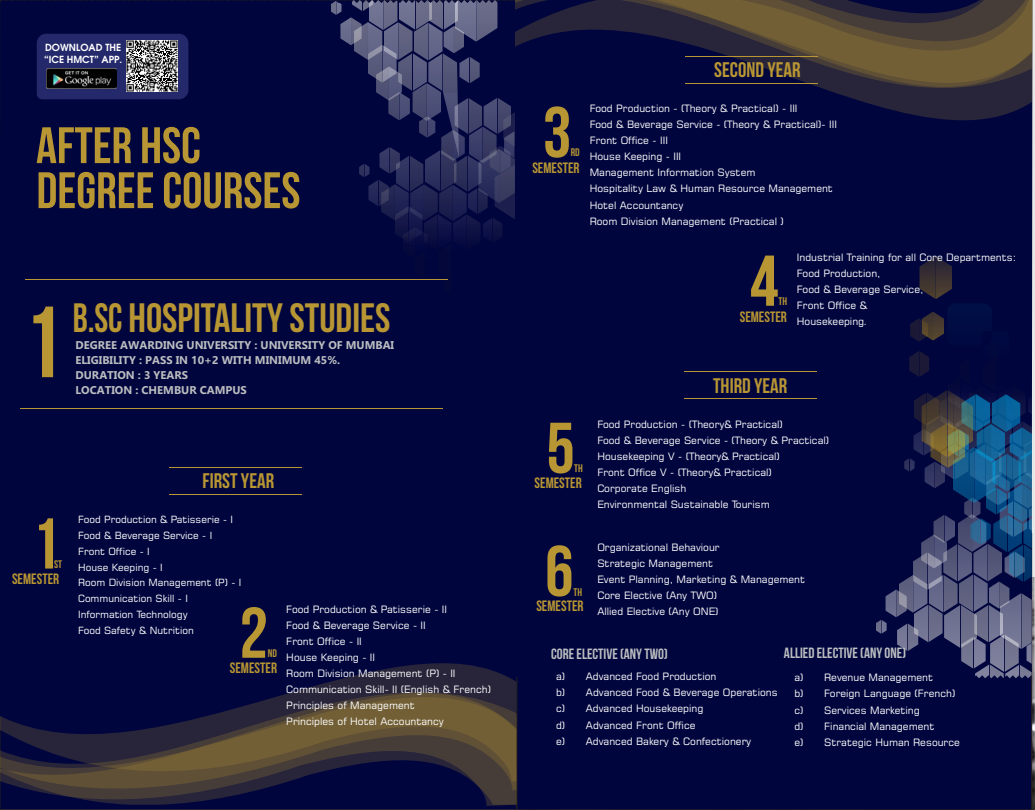
<style>
.page{position:relative;width:1035px;height:810px;background:#fff}
.page>*{position:absolute;margin:0;border:0;box-sizing:border-box;transform-origin:0 0}
.t1{font:100.88px "Bebas Neue";color:#b89633}
.t2{font:71.69px "Bebas Neue";color:#b89633}
.t3{font:51.19px/45px "Bebas Neue";color:#b89633}
.t4{font:41px "Bebas Neue";color:#b89633;scale:.9 1}
.t5{font:21.12px "Bebas Neue";color:#b89633}
.t6{font:15px "Bebas Neue";color:#b89633}
.t7{font:14.88px "Bebas Neue";color:#bcbec0}
.t8{font:700 11.25px/14.9px "Gadugi";color:#bcbec0}
.t9{font:11.06px "Bebas Neue";color:#b89633}
.t10{font:10.19px/16.1px "Square 721 BT";color:#fff}
.t11{font:10px/15.8px "Square 721 BT";color:#fff}
.t12{font:600 9.75px/12.4px "Avant Garde";color:#fff}
</style>
<div class="page">
<div style="left:0;top:0;width:517px;height:716px;background:#00053d"></div>
<svg style="left:331px;top:0;width:184px;height:296px;background:#1f2353"></svg>
<div style="left:490px;top:146px;width:10px;height:27px;background:#231f20;opacity:.09"></div>
<div style="left:517px;top:533px;width:515px;height:277px;background:#00053d;border:1px solid #231f20"></div>
<div style="left:0;top:606px;width:515px;height:9px;background:#00053d"></div>
<div style="left:0;top:615px;width:515px;height:11px;background:#00053d"></div>
<svg style="left:0;top:626px;width:516px;height:184px;background:#211f3a"></svg>
<div style="left:515px;top:258px;width:361px;height:420px;background:#00053d"></div>
<svg style="left:1005px;top:672px;width:15px;height:6px"></svg>
<div style="left:1020px;top:665px;width:12px;height:13px;background:#231f20;opacity:.09"></div>
<svg style="left:975px;top:672px;width:14px;height:6px"></svg>
<div style="left:989px;top:664px;width:15px;height:14px;background:#231f20;opacity:.09"></div>
<div style="left:515px;top:224px;width:517px;height:34px;background:#00053d"></div>
<svg style="left:515px;top:0;width:517px;height:221px;background:#16163b"></svg>
<svg style="left:876px;top:256px;width:156px;height:416px;background:#1d2a57"></svg>
<hr style="left:169px;top:467px;width:133px;height:1px;background:#b89633">
<hr style="left:169px;top:494px;width:133px;height:1px;background:#b89633">
<hr style="left:685px;top:56px;width:133px;height:1px;background:#b89633">
<hr style="left:685px;top:83px;width:133px;height:1px;background:#b89633">
<hr style="left:684px;top:372px;width:133px;height:1px;background:#b89633">
<hr style="left:684px;top:399px;width:133px;height:1px;background:#b89633">
<hr style="left:25px;top:279px;width:423px;height:1px;background:#b89633">
<hr style="left:20px;top:408px;width:423px;height:1px;background:#b89633">
<div style="left:37px;top:34px;width:151px;height:65px;background:#24296b"></div>
<img style="left:47px;top:68px;width:69px;height:21px">
<img style="left:127px;top:40px;width:51px;height:51px">
<p class="t12" style="left:44px;top:42px;width:80px">DOWNLOAD THE “ICE HMCT” APP.</p>
<h3 class="t3" style="left:36px;top:128px;width:266px">AFTER HSC<br>DEGREE COURSES</h3>
<h1 class="t1" style="left:23px;top:302px;width:41px">1</h1>
<h3 class="t4" style="left:73px;top:302px;width:355px">B.SC HOSPITALITY STUDIES</h3>
<p class="t8" style="left:76px;top:339px;width:320px">DEGREE AWARDING UNIVERSITY : UNIVERSITY OF MUMBAI<br>ELIGIBILITY : PASS IN 10+2 WITH MINIMUM 45%.<br>DURATION : 3 YEARS</p>
<p class="t8" style="left:76px;top:384px;width:173px">LOCATION : CHEMBUR CAMPUS</p>
<h2 class="t2" style="left:31px;top:515px;width:30px">1</h2>
<h3 class="t6" style="left:12px;top:572px;width:49px">SEMESTER</h3>
<p class="t9" style="left:54px;top:559px;width:10px">ST</p>
<h3 class="t5" style="left:203px;top:472px;width:73px">FIRST YEAR</h3>
<p class="t11" style="left:78px;top:513px;width:165px">Food Production &amp; Patisserie - I<br>Food &amp; Beverage Service - I<br>Front Office - I<br>House Keeping - I<br>Room Division Management (P) - I<br>Communication Skill - I<br>Information Technology<br>Food Safety &amp; Nutrition</p>
<h2 class="t2" style="left:239px;top:604px;width:30px">2</h2>
<p class="t9" style="left:268px;top:649px;width:11px">ND</p>
<h3 class="t6" style="left:230px;top:661px;width:49px">SEMESTER</h3>
<p class="t10" style="left:286px;top:602px;width:206px">Food Production &amp; Patisserie - II<br>Food &amp; Beverage Service - II<br>Front Office - II<br>House Keeping - II<br>Room Division Management (P) - II<br>Communication Skill- II (English &amp; French)<br>Principles of Management<br>Principles of Hotel Accountancy</p>
<h2 class="t2" style="left:543px;top:103px;width:30px">3</h2>
<p class="t9" style="left:571px;top:148px;width:10px">RD</p>
<h3 class="t6" style="left:532px;top:162px;width:49px">SEMESTER</h3>
<h3 class="t5" style="left:714px;top:61px;width:88px">SECOND YEAR</h3>
<p class="t10" style="left:590px;top:101px;width:249px">Food Production - (Theory &amp; Practical) - III<br>Food &amp; Beverage Service - (Theory &amp; Practical)- III Front Office - III<br>House Keeping - III<br>Management Information System<br>Hospitality Law &amp; Human Resource Management Hotel Accountancy<br>Room Division Management (Practical )</p>
<h2 class="t2" style="left:750px;top:252px;width:30px">4</h2>
<p class="t9" style="left:778px;top:297px;width:10px">TH</p>
<h3 class="t6" style="left:740px;top:311px;width:49px">SEMESTER</h3>
<p class="t10" style="left:797px;top:250px;width:221px">Industrial Training for all Core Departments:<br>Food Production,<br>Food &amp; Beverage Service,<br>Front Office &amp;<br>Housekeeping.</p>
<h2 class="t2" style="left:546px;top:419px;width:30px">5</h2>
<p class="t9" style="left:574px;top:464px;width:10px">TH</p>
<h3 class="t6" style="left:535px;top:477px;width:49px">SEMESTER</h3>
<h3 class="t5" style="left:713px;top:377px;width:76px">THIRD YEAR</h3>
<p class="t10" style="left:597px;top:417px;width:233px">Food Production - (Theory&amp; Practical)<br>Food &amp; Beverage Service - (Theory &amp; Practical)<br>Housekeeping V - (Theory&amp; Practical)<br>Front Office V - (Theory&amp; Practical)<br>Corporate English<br>Environmental Sustainable Tourism</p>
<h2 class="t2" style="left:545px;top:542px;width:30px">6</h2>
<p class="t9" style="left:573px;top:587px;width:10px">TH</p>
<h3 class="t6" style="left:536px;top:600px;width:49px">SEMESTER</h3>
<p class="t10" style="left:597px;top:540px;width:209px">Organizational Behaviour<br>Strategic Management<br>Event Planning, Marketing &amp; Management<br>Core Elective (Any TWO)<br>Allied Elective (Any ONE)</p>
<h3 class="t7" style="left:551px;top:647px;width:118px">CORE ELECTIVE (ANY TWO)</h3>
<h3 class="t7" style="left:784px;top:647px;width:124px">ALLIED ELECTIVE (ANY ONE)</h3>
<p class="t10" style="left:556px;top:669px;width:223px">a) Advanced Food Production<br>b) Advanced Food &amp; Beverage Operations c) Advanced Housekeeping<br>d) Advanced Front Office<br>e) Advanced Bakery &amp; Confectionery</p>
<p class="t10" style="left:794px;top:671px;width:167px">a) Revenue Management<br>b) Foreign Language (French) c) Services Marketing<br>d) Financial Management<br>e) Strategic Human Resource</p>
</div>
